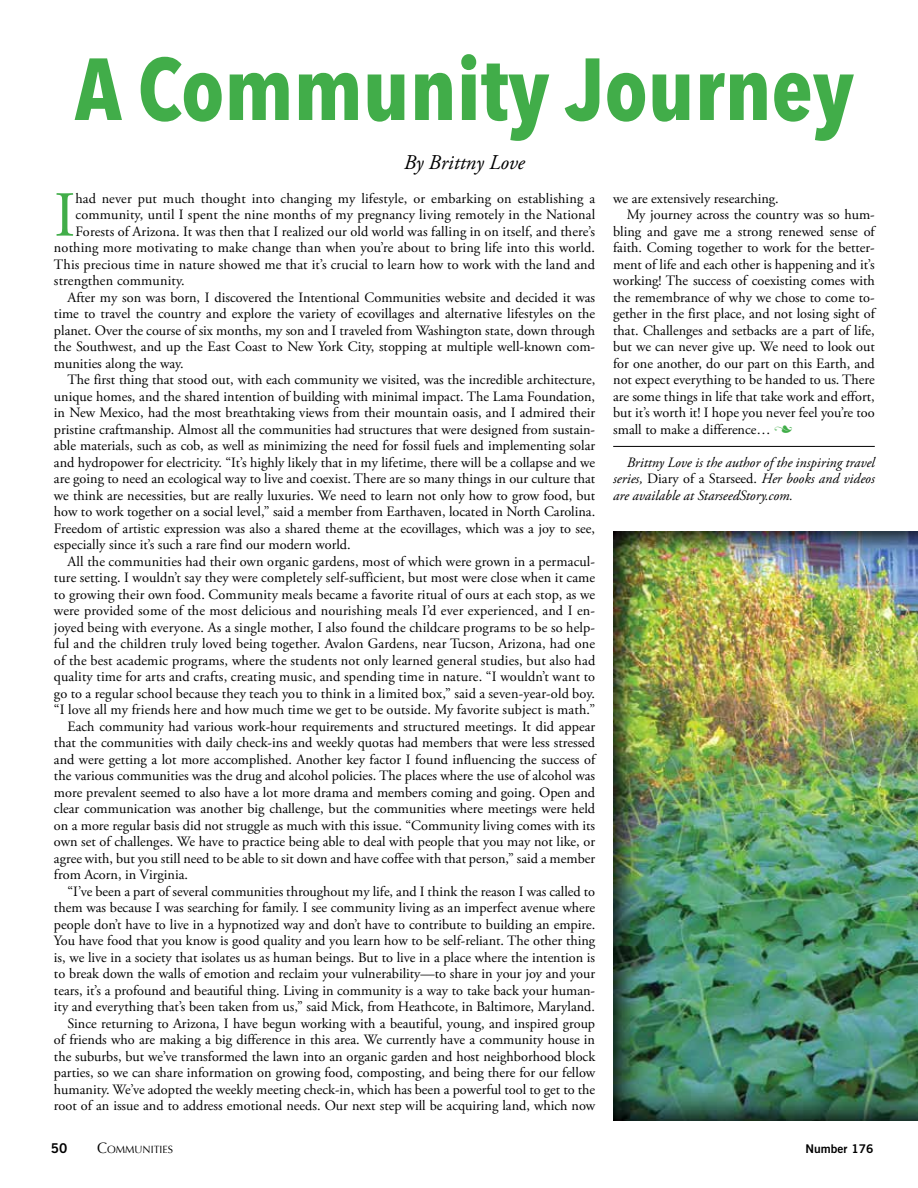
<style>
.page{position:relative;width:918px;height:1188px;background:#fff}
.page>*{position:absolute;margin:0;border:0;box-sizing:border-box;transform-origin:0 0}
.t1{font:700 87px "Avenir Next Condensed";color:#41ad49}
.t2{font:64.05px "Adobe Garamond Pro";color:#41ad49}
.t3{font:italic 21px "Adobe Garamond Pro";color:#000}
.t4{font:14.25px "Adobe Garamond Pro";color:#000}
.t5{font:italic 14.25px/16.5px "Adobe Garamond Pro";color:#000;text-align:justify}
.t6{font:13.5px "Trade Gothic Bold Two";color:#000}
.t7{font:12px "Trade Gothic Bold Two";color:#000}
.t8{font:10.5px "Optima";color:#000}
.s1{font-family:"Type Embellishments One Let Plain";color:#41ad49}
.s2{font-style:normal}
.s3{font-size:15px}
</style>
<div class="page">
<img style="left:613px;top:532px;width:305px;height:588px">
<hr style="left:613px;top:446px;width:262px;height:1px;background:#000">
<h1 class="t1" style="left:75px;top:36px;width:781px">A Community Journey</h1>
<h3 class="t3" style="left:404px;top:149px;width:123px">By Brittny Love</h3>
<p class="t4" style="left:613px;top:190px;width:167px">we are extensively researching.</p>
<p class="t4" style="left:627px;top:206px;width:250px">My journey across the country was so hum-</p>
<p class="t4" style="left:613px;top:223px;width:263px">bling and gave me a strong renewed sense of</p>
<p class="t4" style="left:613px;top:239px;width:263px">faith. Coming together to work for the better-</p>
<p class="t4" style="left:613px;top:256px;width:263px">ment of life and each other is happening and it’s</p>
<p class="t4" style="left:613px;top:272px;width:263px">working! The success of coexisting comes with</p>
<p class="t4" style="left:613px;top:289px;width:263px">the remembrance of why we chose to come to-</p>
<p class="t4" style="left:613px;top:305px;width:263px">gether in the first place, and not losing sight of</p>
<p class="t4" style="left:613px;top:322px;width:263px">that. Challenges and setbacks are a part of life,</p>
<p class="t4" style="left:613px;top:338px;width:263px">but we can never give up. We need to look out</p>
<p class="t4" style="left:613px;top:355px;width:263px">for one another, do our part on this Earth, and</p>
<p class="t4" style="left:613px;top:371px;width:263px">not expect everything to be handed to us. There</p>
<p class="t4" style="left:613px;top:388px;width:263px">are some things in life that take work and effort,</p>
<p class="t4" style="left:613px;top:404px;width:263px">but it’s worth it! I hope you never feel you’re too</p>
<p class="t4" style="left:613px;top:421px;width:181px">small to make a difference… <span class="s1">n</span></p>
<p class="t5" style="left:613px;top:454px;width:263px;text-indent:13px">Brittny Love is the author of the inspiring travel series, <span class="s2">Diary of a Starseed.</span> Her books and videos are available at StarseedStory.com.</p>
<h2 class="t2" style="left:54px;top:177px;width:23px">I</h2>
<p class="t4" style="left:76px;top:190px;width:521px">had never put much thought into changing my lifestyle, or embarking on establishing a</p>
<p class="t4" style="left:76px;top:206px;width:521px">community, until I spent the nine months of my pregnancy living remotely in the National</p>
<p class="t4" style="left:76px;top:223px;width:521px">Forests of Arizona. It was then that I realized our old world was falling in on itself, and there’s</p>
<p class="t4" style="left:54px;top:239px;width:543px">nothing more motivating to make change than when you’re about to bring life into this world.</p>
<p class="t4" style="left:54px;top:256px;width:543px">This precious time in nature showed me that it’s crucial to learn how to work with the land and</p>
<p class="t4" style="left:54px;top:272px;width:132px">strengthen community.</p>
<p class="t4" style="left:67px;top:289px;width:529px">After my son was born, I discovered the Intentional Communities website and decided it was</p>
<p class="t4" style="left:54px;top:305px;width:543px">time to travel the country and explore the variety of ecovillages and alternative lifestyles on the</p>
<p class="t4" style="left:54px;top:322px;width:543px">planet. Over the course of six months, my son and I traveled from Washington state, down through</p>
<p class="t4" style="left:54px;top:338px;width:543px">the Southwest, and up the East Coast to New York City, stopping at multiple well-known com-</p>
<p class="t4" style="left:54px;top:355px;width:131px">munities along the way.</p>
<p class="t4" style="left:67px;top:371px;width:529px">The first thing that stood out, with each community we visited, was the incredible architecture,</p>
<p class="t4" style="left:54px;top:388px;width:543px">unique homes, and the shared intention of building with minimal impact. The Lama Foundation,</p>
<p class="t4" style="left:54px;top:404px;width:543px">in New Mexico, had the most breathtaking views from their mountain oasis, and I admired their</p>
<p class="t4" style="left:54px;top:421px;width:543px">pristine craftmanship. Almost all the communities had structures that were designed from sustain-</p>
<p class="t4" style="left:54px;top:437px;width:543px">able materials, such as cob, as well as minimizing the need for fossil fuels and implementing solar</p>
<p class="t4" style="left:54px;top:454px;width:543px">and hydropower for electricity. “It’s highly likely that in my lifetime, there will be a collapse and we</p>
<p class="t4" style="left:54px;top:470px;width:543px">are going to need an ecological way to live and coexist. There are so many things in our culture that</p>
<p class="t4" style="left:54px;top:487px;width:543px">we think are necessities, but are really luxuries. We need to learn not only how to grow food, but</p>
<p class="t4" style="left:54px;top:503px;width:543px">how to work together on a social level,” said a member from Earthaven, located in North Carolina.</p>
<p class="t4" style="left:54px;top:520px;width:543px">Freedom of artistic expression was also a shared theme at the ecovillages, which was a joy to see,</p>
<p class="t4" style="left:54px;top:536px;width:298px">especially since it’s such a rare find our modern world.</p>
<p class="t4" style="left:67px;top:553px;width:529px">All the communities had their own organic gardens, most of which were grown in a permacul-</p>
<p class="t4" style="left:54px;top:569px;width:543px">ture setting. I wouldn’t say they were completely self-sufficient, but most were close when it came</p>
<p class="t4" style="left:54px;top:586px;width:543px">to growing their own food. Community meals became a favorite ritual of ours at each stop, as we</p>
<p class="t4" style="left:54px;top:602px;width:543px">were provided some of the most delicious and nourishing meals I’d ever experienced, and I en-</p>
<p class="t4" style="left:54px;top:619px;width:543px">joyed being with everyone. As a single mother, I also found the childcare programs to be so help-</p>
<p class="t4" style="left:54px;top:635px;width:543px">ful and the children truly loved being together. Avalon Gardens, near Tucson, Arizona, had one</p>
<p class="t4" style="left:54px;top:652px;width:543px">of the best academic programs, where the students not only learned general studies, but also had</p>
<p class="t4" style="left:54px;top:668px;width:543px">quality time for arts and crafts, creating music, and spending time in nature. “I wouldn’t want to</p>
<p class="t4" style="left:54px;top:685px;width:543px">go to a regular school because they teach you to think in a limited box,” said a seven-year-old boy.</p>
<p class="t4" style="left:54px;top:701px;width:543px">“I love all my friends here and how much time we get to be outside. My favorite subject is math.”</p>
<p class="t4" style="left:67px;top:718px;width:529px">Each community had various work-hour requirements and structured meetings. It did appear</p>
<p class="t4" style="left:54px;top:734px;width:543px">that the communities with daily check-ins and weekly quotas had members that were less stressed</p>
<p class="t4" style="left:54px;top:751px;width:543px">and were getting a lot more accomplished. Another key factor I found influencing the success of</p>
<p class="t4" style="left:54px;top:767px;width:543px">the various communities was the drug and alcohol policies. The places where the use of alcohol was</p>
<p class="t4" style="left:54px;top:784px;width:543px">more prevalent seemed to also have a lot more drama and members coming and going. Open and</p>
<p class="t4" style="left:54px;top:800px;width:543px">clear communication was another big challenge, but the communities where meetings were held</p>
<p class="t4" style="left:54px;top:817px;width:543px">on a more regular basis did not struggle as much with this issue. “Community living comes with its</p>
<p class="t4" style="left:54px;top:833px;width:543px">own set of challenges. We have to practice being able to deal with people that you may not like, or</p>
<p class="t4" style="left:54px;top:850px;width:543px">agree with, but you still need to be able to sit down and have coffee with that person,” said a member</p>
<p class="t4" style="left:54px;top:866px;width:136px">from Acorn, in Virginia.</p>
<p class="t4" style="left:67px;top:883px;width:529px">“I’ve been a part of several communities throughout my life, and I think the reason I was called to</p>
<p class="t4" style="left:54px;top:899px;width:543px">them was because I was searching for family. I see community living as an imperfect avenue where</p>
<p class="t4" style="left:54px;top:916px;width:543px">people don’t have to live in a hypnotized way and don’t have to contribute to building an empire.</p>
<p class="t4" style="left:54px;top:932px;width:543px">You have food that you know is good quality and you learn how to be self-reliant. The other thing</p>
<p class="t4" style="left:54px;top:949px;width:543px">is, we live in a society that isolates us as human beings. But to live in a place where the intention is</p>
<p class="t4" style="left:54px;top:965px;width:543px">to break down the walls of emotion and reclaim your vulnerability—to share in your joy and your</p>
<p class="t4" style="left:54px;top:982px;width:543px">tears, it’s a profound and beautiful thing. Living in community is a way to take back your human-</p>
<p class="t4" style="left:54px;top:998px;width:543px">ity and everything that’s been taken from us,” said Mick, from Heathcote, in Baltimore, Maryland.</p>
<p class="t4" style="left:67px;top:1015px;width:529px">Since returning to Arizona, I have begun working with a beautiful, young, and inspired group</p>
<p class="t4" style="left:54px;top:1031px;width:543px">of friends who are making a big difference in this area. We currently have a community house in</p>
<p class="t4" style="left:54px;top:1048px;width:543px">the suburbs, but we’ve transformed the lawn into an organic garden and host neighborhood block</p>
<p class="t4" style="left:54px;top:1064px;width:543px">parties, so we can share information on growing food, composting, and being there for our fellow</p>
<p class="t4" style="left:54px;top:1081px;width:543px">humanity. We’ve adopted the weekly meeting check-in, which has been a powerful tool to get to the</p>
<p class="t4" style="left:54px;top:1097px;width:543px">root of an issue and to address emotional needs. Our next step will be acquiring land, which now</p>
<p class="t6" style="left:51px;top:1140px;width:18px">50</p>
<p class="t8" style="left:97px;top:1144px;width:77px"><span class="s3">C</span>OMMUNITIES</p>
<p class="t7" style="left:805px;top:1142px;width:70px">Number 176</p>
</div>
